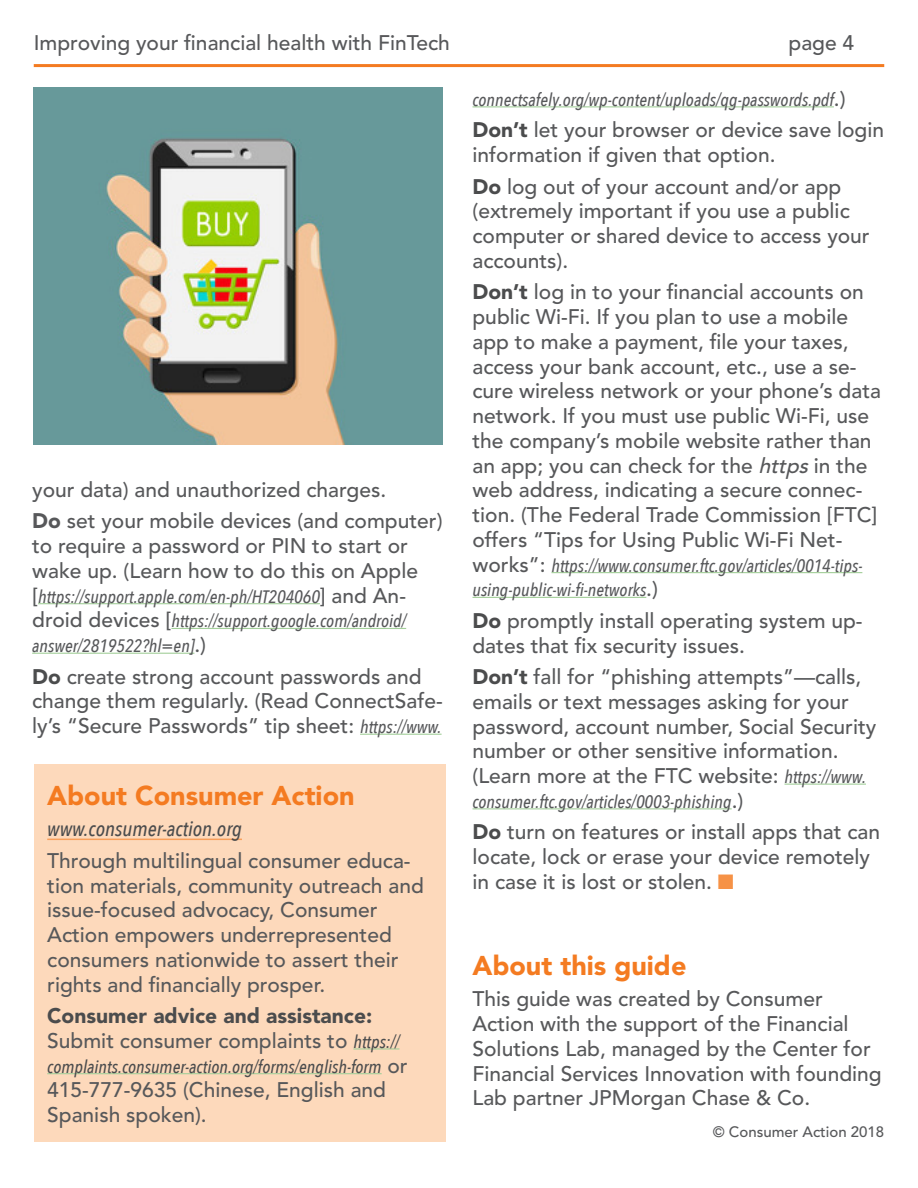
<style>
.page{position:relative;width:918px;height:1188px;background:#fff}
.page>*{position:absolute;margin:0;border:0;box-sizing:border-box;transform-origin:0 0}
.Text{font:900 27px "Avenir LT Std";color:#f47b21}
.Subheads{font:900 27px "Avenir LT Std";color:#f47b21}
.Text-2{font:500 21px/24.8px "Avenir LT Std";color:#57585a}
.Text-3{font:900 21px/24.8px "Avenir LT Std";color:#4b4c4d}
.urls{font:italic 500 21px "Avenir Next Condensed";color:#4b4c4d}
.Text-4{font:italic 500 18px/24.8px "Avenir Next Condensed";color:#57585a;text-align:justify}
.Text-5{font:italic 500 18px "Avenir Next Condensed";color:#4b4c4d}
.Text-6{font:500 15px "Avenir LT Std";color:#57585a}
.s1{font-weight:900}
.s2{font-family:"Avenir LT Std";font-style:normal;font-size:21px}
.s3{font-weight:900;color:#4b4c4d}
.s4{font-family:"Avenir Next Condensed";font-style:italic;font-size:18px}
.s5{font-weight:500;color:#57585a}
.s6{font-family:"Avenir Next Condensed";font-weight:500;font-style:italic;font-size:18px}
.s7{font-family:"Avenir LT Std";font-style:normal;font-size:21px;color:#57585a}
.s8{font-style:italic}
.s9{color:#f69246}
</style>
<div class="page">
<hr style="left:34px;top:64px;width:850px;height:3px;background:#f47b21">
<div style="left:34px;top:764px;width:412px;height:378px;background:#fdd9bb"></div>
<hr style="left:47px;top:839px;width:195px;height:1px;background:#f89f5b">
<hr style="left:353px;top:1048px;width:46px;height:2px;background:#a3cf9a">
<hr style="left:47px;top:1073px;width:335px;height:1px;background:#a3cf9a">
<hr style="left:38px;top:603px;width:282px;height:1px;background:#a3cf9a">
<hr style="left:171px;top:628px;width:235px;height:1px;background:#a3cf9a">
<hr style="left:32px;top:653px;width:162px;height:1px;background:#a3cf9a">
<hr style="left:360px;top:734px;width:82px;height:1px;background:#a3cf9a">
<hr style="left:472px;top:106px;width:362px;height:1px;background:#a3cf9a">
<hr style="left:551px;top:572px;width:311px;height:1px;background:#a3cf9a">
<hr style="left:472px;top:597px;width:174px;height:1px;background:#a3cf9a">
<hr style="left:784px;top:784px;width:82px;height:1px;background:#a3cf9a">
<hr style="left:472px;top:808px;width:260px;height:1px;background:#a3cf9a">
<img style="left:34px;top:88px;width:408px;height:357px">
<p class="Text-2" style="left:34px;top:31px;width:418px">Improving your financial health with FinTech</p>
<p class="Text-2" style="left:789px;top:31px;width:67px">page 4</p>
<p class="Text-2" style="left:32px;top:478px;width:356px">your data) and unauthorized charges.</p>
<p class="Text-2" style="left:32px;top:509px;width:412px"><span class="s1">Do</span> set your mobile devices (and computer) to require a password or PIN to start or wake up. (Learn how to do this on Apple</p>
<p class="Text-4" style="left:32px;top:584px;width:376px"><span class="s2">[</span>https://support.apple.com/en-ph/HT204060<span class="s2">] and An&shy;droid devices [</span>https://support.google.com/android/ answer/2819522?hl=en]<span class="s2">.)</span></p>
<p class="Text-2" style="left:32px;top:664px;width:412px"><span class="s3">Do</span> create strong account passwords and change them regularly. (Read ConnectSafe&shy;ly’s “Secure Passwords” tip sheet: <span class="s4">https://www.</span></p>
<p class="Text" style="left:47px;top:779px;width:309px">About Consumer Action</p>
<p class="urls" style="left:47px;top:816px;width:196px">www.consumer-action.org</p>
<p class="Text-2" style="left:47px;top:849px;width:378px">Through multilingual consumer educa&shy;tion materials, community outreach and issue-focused advocacy, Consumer Action empowers underrepresented consumers nationwide to assert their rights and financially prosper.</p>
<p class="Text-3" style="left:47px;top:1003px;width:354px">Consumer advice and assistance:<br><span class="s5">Submit consumer complaints to</span> <span class="s6">https://</span></p>
<p class="Text-5" style="left:47px;top:1055px;width:362px">complaints.consumer-action.org/forms/english-form <span class="s7">or</span></p>
<p class="Text-2" style="left:47px;top:1078px;width:340px">415-777-9635 (Chinese, English and<br>Spanish spoken).</p>
<p class="Text-4" style="left:472px;top:87px;width:375px">connectsafely.org/wp-content/uploads/qg-passwords.pdf<span class="s2">.)</span></p>
<p class="Text-2" style="left:472px;top:118px;width:413px"><span class="s3">Don’t</span> let your browser or device save login information if given that option.</p>
<p class="Text-2" style="left:472px;top:174px;width:399px"><span class="s3">Do</span> log out of your account and/or app (extremely important if you use a public computer or shared device to access your accounts).</p>
<p class="Text-2" style="left:472px;top:280px;width:410px"><span class="s3">Don’t</span> log in to your financial accounts on public Wi-Fi. If you plan to use a mobile app to make a payment, file your taxes, access your bank account, etc., use a se&shy;cure wireless network or your phone’s data network. If you must use public Wi-Fi, use the company’s mobile website rather than an app; you can check for the <span class="s8">https</span>in the web address, indicating a secure connec&shy;tion. (The Federal Trade Commission [FTC] offers “Tips for Using Public Wi-Fi Net-</p>
<p class="Text-4" style="left:472px;top:553px;width:391px"><span class="s2">works”:</span> https://www.consumer.ftc.gov/articles/0014-tips&shy;using-public-wi-fi-networks<span class="s2">.)</span></p>
<p class="Text-2" style="left:472px;top:609px;width:392px"><span class="s3">Do</span> promptly install operating system up&shy;dates that fix security issues.</p>
<p class="Text-2" style="left:472px;top:665px;width:405px"><span class="s3">Don’t</span> fall for “phishing attempts”—calls, emails or text messages asking for your password, account number, Social Security number or other sensitive information. (Learn more at the FTC website: <span class="s4">https://www.</span></p>
<p class="Text-4" style="left:472px;top:789px;width:272px">consumer.ftc.gov/articles/0003-phishing<span class="s2">.)</span></p>
<p class="Text-2" style="left:472px;top:820px;width:409px"><span class="s3">Do</span> turn on features or install apps that can locate, lock or erase your device remotely in case it is lost or stolen. <span class="s9">■</span></p>
<p class="Subheads" style="left:472px;top:949px;width:216px">About this guide</p>
<p class="Text-2" style="left:472px;top:987px;width:411px">This guide was created by Consumer Action with the support of the Financial Solutions Lab, managed by the Center for Financial Services Innovation with founding Lab partner JPMorgan Chase &amp; Co.</p>
<p class="Text-6" style="left:713px;top:1123px;width:173px">© Consumer Action 2018</p>
</div>
